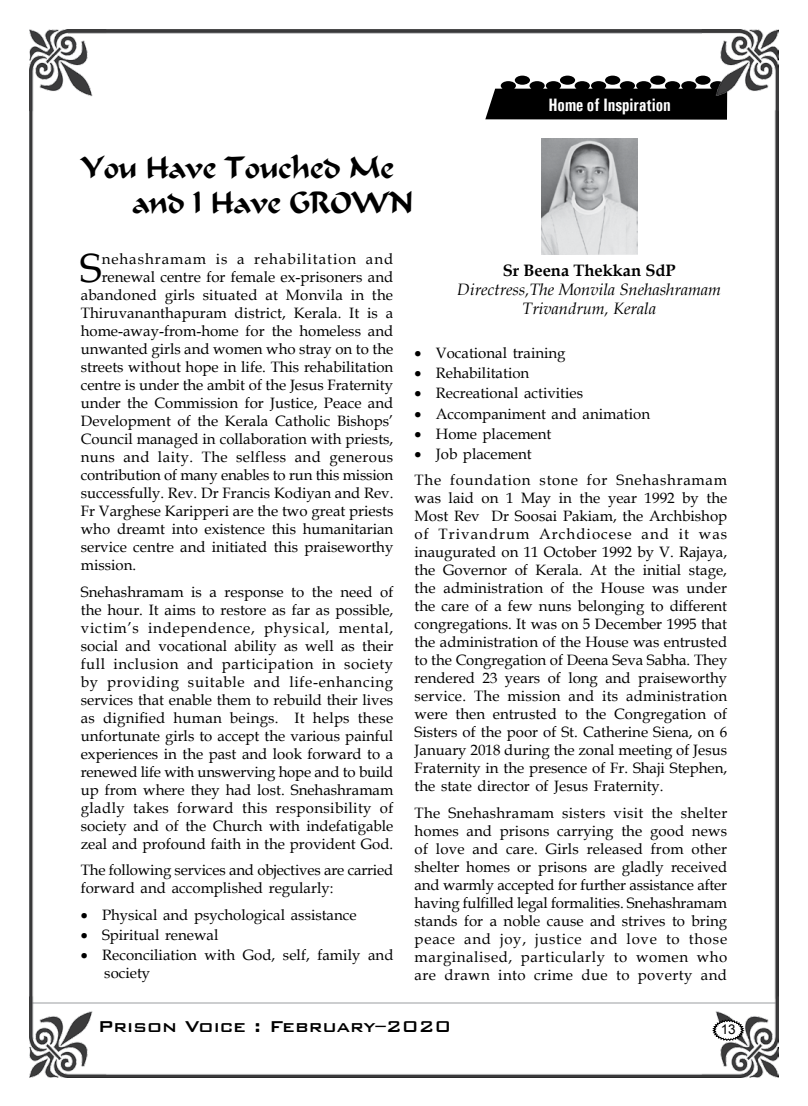
<style>
.page{position:relative;width:808px;height:1106px;background:#fff}
.page>*{position:absolute;margin:0;border:0;box-sizing:border-box;transform-origin:0 0}
.t1{font:40.8px "Book Antiqua";color:#000}
.t2{font:30px/34.5px "Calligrapher";color:#000}
.t3{font:500 21px "Bank Gothic BT";color:#000}
.t4{font:700 18px "Univers Condensed";color:#fff;scale:.93 1}
.t5{font:italic 16.5px/18.9px "Book Antiqua";color:#000;text-align:center}
.t6{font:700 16.5px "Book Antiqua";color:#000}
.t7{font:15px/18px "Book Antiqua";color:#000;text-align:justify}
.t8{font:15px/26.5px "Book Antiqua";letter-spacing:.05em;color:#000}
.t9{font:15px "Book Antiqua";letter-spacing:.03em;color:#000}
.t10{font:15px "Book Antiqua";letter-spacing:.065em;color:#000}
.t11{font:13.5px "Arial";color:#000}
</style>
<div class="page">
<img style="left:30px;top:30px;width:748px;height:1047px">
<svg style="left:711px;top:1018px;width:34px;height:23px"></svg>
<img style="left:541px;top:138px;width:96px;height:117px">
<h2 class="t2" style="left:132px;top:151px;width:283px;text-indent:-51px">You Have Touched Me and I Have Grown</h2>
<p class="t4" style="left:548px;top:94px;width:133px">Home of Inspiration</p>
<h1 class="t1" style="left:80px;top:240px;width:23px">S</h1>
<p class="t10" style="left:102px;top:248px;width:293px">nehashramam is a rehabilitation and</p>
<p class="t7" style="left:102px;top:267px;width:293px">renewal centre for female ex-prisoners and</p>
<p class="t7" style="left:81px;top:285px;width:314px">abandoned girls situated at Monvila in the</p>
<p class="t7" style="left:81px;top:303px;width:314px">Thiruvananthapuram district, Kerala. It is a</p>
<p class="t7" style="left:81px;top:321px;width:314px">home-away-from-home for the homeless and</p>
<p class="t7" style="left:81px;top:339px;width:314px">unwanted girls and women who stray on to the</p>
<p class="t7" style="left:81px;top:357px;width:314px">streets without hope in life. This rehabilitation</p>
<p class="t7" style="left:81px;top:375px;width:314px">centre is under the ambit of the Jesus Fraternity</p>
<p class="t7" style="left:81px;top:393px;width:314px">under the Commission for Justice, Peace and</p>
<p class="t7" style="left:81px;top:411px;width:314px">Development of the Kerala Catholic Bishops’</p>
<p class="t7" style="left:81px;top:429px;width:314px">Council managed in collaboration with priests,</p>
<p class="t9" style="left:81px;top:446px;width:314px">nuns and laity. The selfless and generous</p>
<p class="t7" style="left:81px;top:465px;width:314px">contribution of many enables to run this mission</p>
<p class="t7" style="left:81px;top:483px;width:314px">successfully. Rev. Dr Francis Kodiyan and Rev.</p>
<p class="t7" style="left:81px;top:501px;width:314px">Fr Varghese Karipperi are the two great priests</p>
<p class="t7" style="left:81px;top:519px;width:314px">who dreamt into existence this humanitarian</p>
<p class="t7" style="left:81px;top:537px;width:314px">service centre and initiated this praiseworthy</p>
<p class="t7" style="left:81px;top:555px;width:57px">mission.</p>
<p class="t7" style="left:81px;top:582px;width:314px">Snehashramam is a response to the need of the hour. It aims to restore as far as possible, victim’s independence, physical, mental, social and vocational ability as well as their full inclusion and participation in society by providing suitable and life-enhancing services that enable them to rebuild their lives as dignified human beings. It helps these unfortunate girls to accept the various painful experiences in the past and look forward to a renewed life with unswerving hope and to build up from where they had lost. Snehashramam gladly takes forward this responsibility of society and of the Church with indefatigable zeal and profound faith in the provident God.</p>
<p class="t7" style="left:81px;top:860px;width:314px">The following services and objectives are carried forward and accomplished regularly:</p>
<p class="t7" style="left:81px;top:905px;width:277px">• Physical and psychological assistance</p>
<p class="t7" style="left:81px;top:925px;width:139px">• Spiritual renewal</p>
<p class="t7" style="left:104px;top:945px;width:291px;text-indent:-24px">• Reconciliation with God, self, family and society</p>
<p class="t6" style="left:503px;top:259px;width:174px">Sr Beena Thekkan SdP</p>
<p class="t5" style="left:457px;top:279px;width:265px">Directress,The Monvila Snehashramam<br>Trivandrum, Kerala</p>
<p class="t7" style="left:415px;top:343px;width:152px">• Vocational training</p>
<p class="t7" style="left:415px;top:364px;width:116px">• Rehabilitation</p>
<p class="t7" style="left:415px;top:384px;width:170px">• Recreational activities</p>
<p class="t7" style="left:415px;top:404px;width:237px">• Accompaniment and animation</p>
<p class="t7" style="left:415px;top:424px;width:138px">• Home placement</p>
<p class="t8" style="left:415px;top:440px;width:314px">• Job placement<br>The foundation stone for Snehashramam</p>
<p class="t7" style="left:415px;top:489px;width:314px">was laid on 1 May in the year 1992 by the Most Rev Dr Soosai Pakiam, the Archbishop of Trivandrum Archdiocese and it was inaugurated on 11 October 1992 by V. Rajaya, the Governor of Kerala. At the initial stage, the administration of the House was under the care of a few nuns belonging to different congregations. It was on 5 December 1995 that the administration of the House was entrusted to the Congregation of Deena Seva Sabha. They rendered 23 years of long and praiseworthy service. The mission and its administration were then entrusted to the Congregation of Sisters of the poor of St. Catherine Siena, on 6<br>January 2018 during the zonal meeting of Jesus Fraternity in the presence of Fr. Shaji Stephen, the state director of Jesus Fraternity.</p>
<p class="t7" style="left:415px;top:803px;width:314px">The Snehashramam sisters visit the shelter homes and prisons carrying the good news of love and care. Girls released from other shelter homes or prisons are gladly received and warmly accepted for further assistance after having fulfilled legal formalities. Snehashramam stands for a noble cause and strives to bring peace and joy, justice and love to those marginalised, particularly to women who are drawn into crime due to poverty and</p>
<h3 class="t3" style="left:98px;top:1015px;width:355px">Prison Voice : February–2020</h3>
<p class="t11" style="left:721px;top:1020px;width:17px">13</p>
</div>
